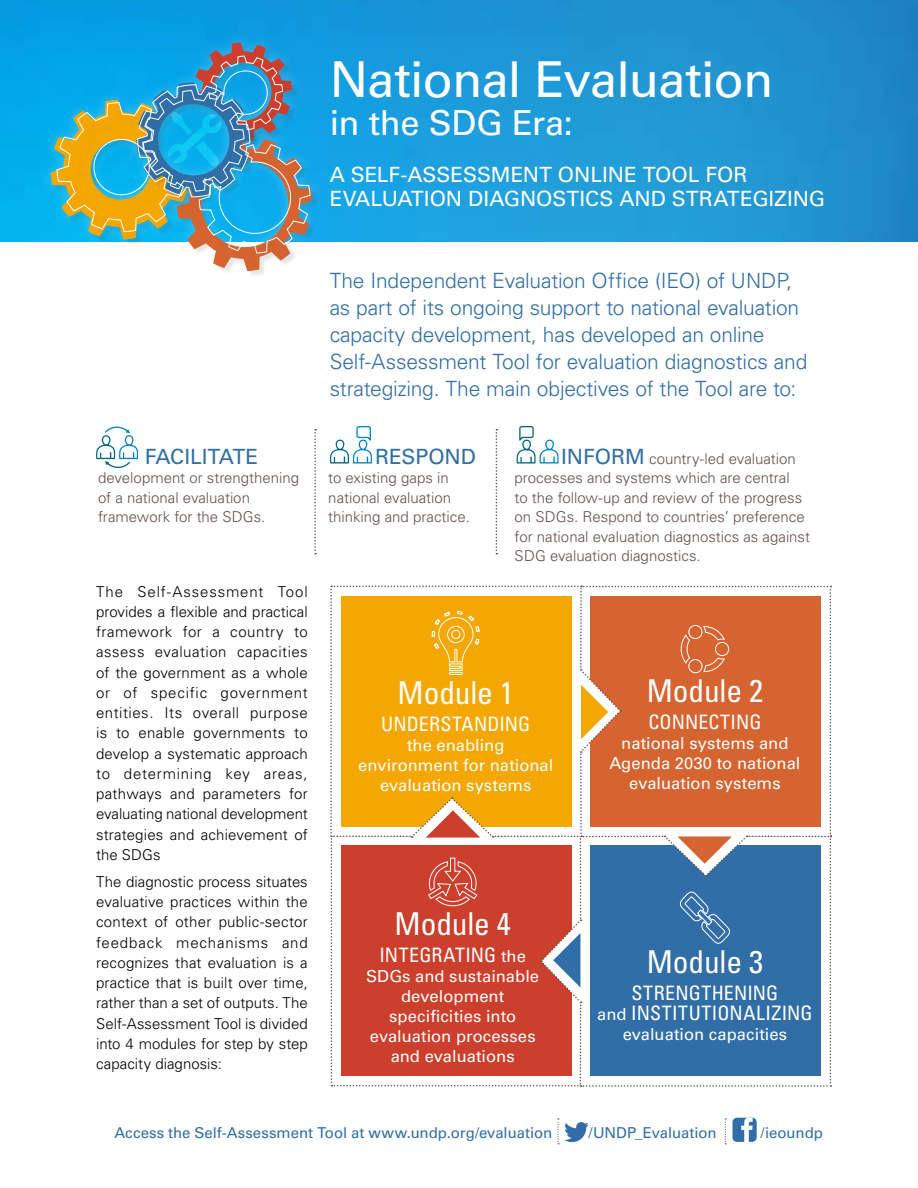
<style>
.page{position:relative;width:918px;height:1188px;background:#fff}
.page>*{position:absolute;margin:0;border:0;box-sizing:border-box;transform-origin:0 0}
.t1{font:49.5px "Univers LT Std";letter-spacing:-.02em;color:#fff}
.t2{font:34.5px "Univers LT Std";letter-spacing:-.015em;color:#fff}
.t3{font:condensed 31.5px "Univers LT Std";letter-spacing:-.005em;color:#fff}
.t4{font:300 21px/27px "Univers LT Std";letter-spacing:-.01em;color:#316ea7}
.t5{font:21px/24px "Univers LT Std";letter-spacing:-.005em;color:#fff}
.t6{font:21px "Univers LT Std";letter-spacing:-.005em;color:#316ea7}
.t7{font:condensed 19.95px/20px "Univers LT Std";letter-spacing:.01em;color:#fff;text-align:center}
.t8{font:16.5px/20px "Univers LT Std";color:#fff;text-align:center}
.t9{font:300 15px/20.2px "Univers LT Std";color:#000;text-align:justify}
.t10{font:300 15px/19.5px "Univers LT Std";color:#61514d}
.t11{font:15px "Univers LT Std";letter-spacing:-.005em;color:#316ea7}
.s1{font-weight:400;font-size:21px;color:#316ea7}
.s2{font-stretch:normal;font-size:16.5px}
</style>
<div class="page">
<img style="left:0;top:0;width:918px;height:242px">
<div style="left:732px;top:1118px;width:25px;height:24px;background:#316ea7;border-radius:5px"></div>
<svg style="left:741px;top:1118px;width:12px;height:24px"></svg>
<svg style="left:725px;top:1118px;width:1px;height:26px"></svg>
<svg style="left:557px;top:1118px;width:32px;height:26px"></svg>
<svg style="left:330px;top:586px;width:501px;height:501px;background:#bc835d"></svg>
<svg style="left:314px;top:429px;width:2px;height:125px"></svg>
<svg style="left:496px;top:429px;width:1px;height:125px"></svg>
<svg style="left:96px;top:426px;width:42px;height:42px"></svg>
<svg style="left:516px;top:426px;width:43px;height:38px"></svg>
<svg style="left:330px;top:426px;width:42px;height:38px"></svg>
<div style="left:38px;top:31px;width:288px;height:254px;background:#fff;opacity:.25"></div>
<div style="left:178px;top:140px;width:141px;height:137px;background:#000;opacity:.1"></div>
<div style="left:202px;top:147px;width:127px;height:125px;background:#000;opacity:.1"></div>
<svg style="left:51px;top:42px;width:261px;height:229px;background:#63a8b7"></svg>
<h1 class="t1" style="left:330px;top:51px;width:445px">National Evaluation</h1>
<h2 class="t2" style="left:330px;top:102px;width:245px">in the SDG Era:</h2>
<h3 class="t5" style="left:330px;top:162px;width:497px">A SELF-ASSESSMENT ONLINE TOOL FOR<br>EVALUATION DIAGNOSTICS AND STRATEGIZING</h3>
<h3 class="t6" style="left:145px;top:444px;width:115px">FACILITATE</h3>
<p class="t10" style="left:98px;top:468px;width:203px">development or strengthening of a national evaluation framework for the SDGs.</p>
<p class="t9" style="left:96px;top:581px;width:213px">The Self-Assessment Tool provides a flexible and practical framework for a country to assess evaluation capacities of the government as a whole or of specific government entities. Its overall purpose is to enable governments to develop a systematic approach to determining key areas, pathways and parameters for evaluating national development strategies and achievement of the SDGs</p>
<p class="t9" style="left:96px;top:872px;width:213px">The diagnostic process situates evaluative practices within the context of other public-sector feedback mechanisms and recognizes that evaluation is a practice that is built over time, rather than a set of outputs. The Self-Assessment Tool is divided into 4 modules for step by step capacity diagnosis:</p>
<p class="t4" style="left:330px;top:268px;width:479px">The Independent Evaluation Office (IEO) of UNDP, as part of its ongoing support to national evaluation capacity development, has developed an online Self-Assessment Tool for evaluation diagnostics and strategizing. The main objectives of the Tool are to:</p>
<h3 class="t6" style="left:375px;top:444px;width:102px">RESPOND</h3>
<p class="t10" style="left:328px;top:468px;width:143px">to existing gaps in national evaluation thinking and practice.</p>
<p class="t10" style="left:515px;top:449px;width:297px;text-indent:47px"><span class="s1">INFORM</span> country-led evaluation processes and systems which are central<br>to the follow-up and review of the progress on SDGs. Respond to countries’ preference for national evaluation diagnostics as against SDG evaluation diagnostics.</p>
<h3 class="t3" style="left:398px;top:673px;width:118px">Module 1</h3>
<h3 class="t7" style="left:381px;top:714px;width:151px">UNDERSTANDING</h3>
<p class="t8" style="left:358px;top:735px;width:197px">the enabling environment for national evaluation systems</p>
<h3 class="t3" style="left:647px;top:671px;width:118px">Module 2</h3>
<h3 class="t7" style="left:648px;top:712px;width:115px">CONNECTING</h3>
<p class="t8" style="left:609px;top:734px;width:193px">national systems and<br>Agenda 2030 to national evaluation systems</p>
<h3 class="t3" style="left:395px;top:904px;width:118px">Module 4</h3>
<h3 class="t7" style="left:380px;top:945px;width:148px">INTEGRATING <span class="s2">the</span></h3>
<p class="t8" style="left:366px;top:967px;width:174px">SDGs and sustainable development specificities into evaluation processes and evaluations</p>
<h3 class="t3" style="left:647px;top:941px;width:118px">Module 3</h3>
<h3 class="t7" style="left:597px;top:983px;width:217px">STRENGTHENING<br><span class="s2">and</span> INSTITUTIONALIZING</h3>
<p class="t8" style="left:623px;top:1024px;width:166px">evaluation capacities</p>
<p class="t11" style="left:114px;top:1123px;width:439px">Access the Self-Assessment Tool at www.undp.org/evaluation</p>
<p class="t11" style="left:589px;top:1123px;width:129px">/UNDP_Evaluation</p>
<p class="t11" style="left:761px;top:1123px;width:64px">/ieoundp</p>
</div>
